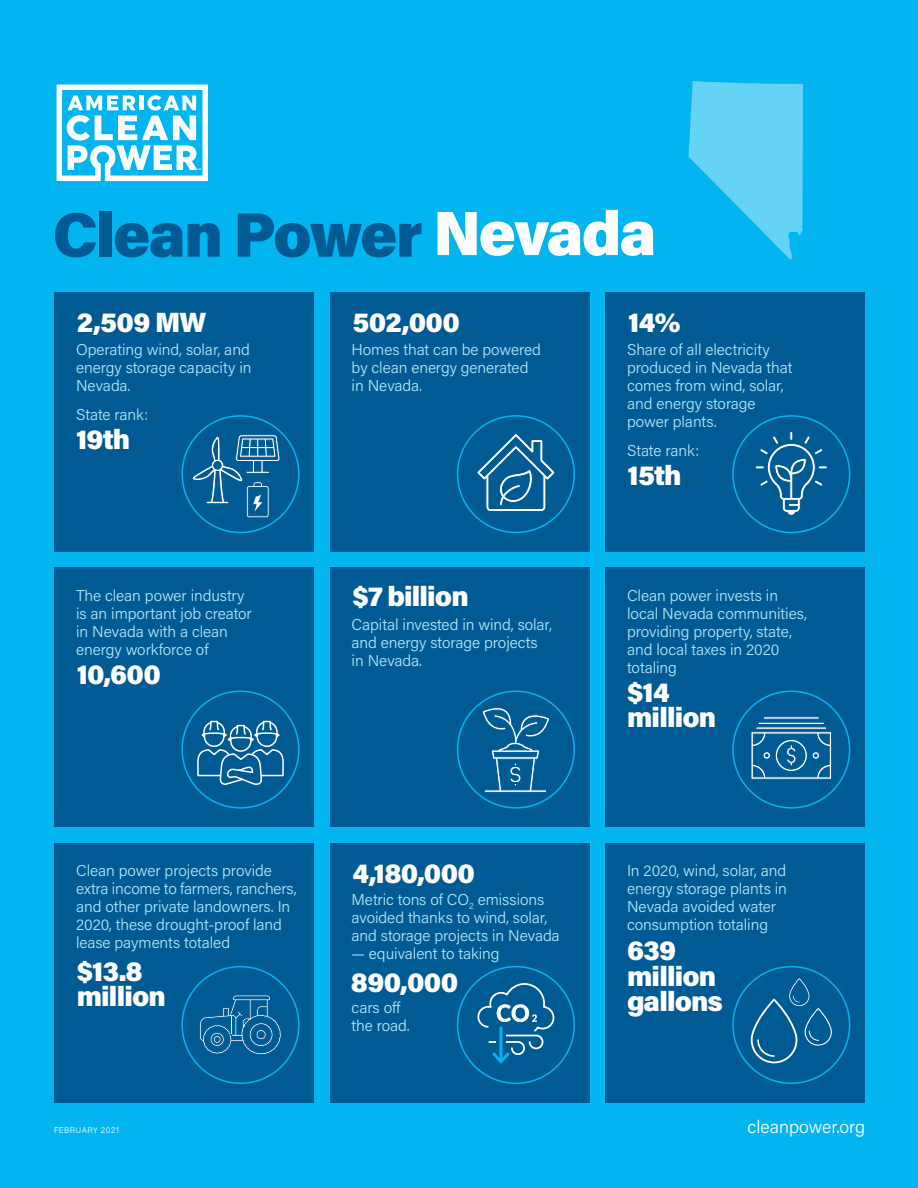
<style>
.page{position:relative;width:918px;height:1188px;background:#00b5f0}
.page>*{position:absolute;margin:0;border:0;box-sizing:border-box;transform-origin:0 0}
.t1{font:900 62.55px "Acumin Pro";letter-spacing:-.035em;color:#005b94}
.t2{font:900 27.9px/25.5px "Acumin Pro";letter-spacing:-.03em;color:#fff}
.t3{font:300 18px "Acumin Pro";color:#fff}
.t4{font:300 15.75px/18px "Acumin Pro";letter-spacing:-.005em;color:#b3e9fa}
.t5{font:300 8.25px "Acumin Pro";letter-spacing:.05em;color:#fff}
.t6{font:700 2.4px "Myriad Pro";color:#fff}
.s1{color:#fff}
</style>
<div class="page">
<svg style="left:57px;top:84px;width:151px;height:97px"></svg>
<div style="left:55px;top:568px;width:259px;height:259px;background:#005b94"></div>
<div style="left:330px;top:568px;width:260px;height:259px;background:#005b94"></div>
<div style="left:605px;top:568px;width:260px;height:259px;background:#005b94"></div>
<div style="left:55px;top:292px;width:259px;height:260px;background:#005b94"></div>
<div style="left:330px;top:292px;width:260px;height:260px;background:#005b94"></div>
<div style="left:605px;top:292px;width:260px;height:260px;background:#005b94"></div>
<div style="left:55px;top:843px;width:259px;height:260px;background:#005b94"></div>
<div style="left:330px;top:843px;width:260px;height:260px;background:#005b94"></div>
<div style="left:605px;top:843px;width:260px;height:260px;background:#005b94"></div>
<div style="left:181px;top:415px;width:119px;height:118px;border:2px solid #00b6ef;border-radius:50%"></div>
<div style="left:457px;top:415px;width:118px;height:118px;border:2px solid #00b6ef;border-radius:50%"></div>
<div style="left:732px;top:415px;width:118px;height:118px;border:2px solid #00b6ef;border-radius:50%"></div>
<div style="left:181px;top:691px;width:119px;height:118px;border:2px solid #00b6ef;border-radius:50%"></div>
<div style="left:457px;top:691px;width:118px;height:118px;border:2px solid #00b6ef;border-radius:50%"></div>
<div style="left:732px;top:691px;width:118px;height:118px;border:2px solid #00b6ef;border-radius:50%"></div>
<div style="left:181px;top:966px;width:119px;height:118px;border:2px solid #00b6ef;border-radius:50%"></div>
<div style="left:457px;top:966px;width:118px;height:118px;border:2px solid #00b6ef;border-radius:50%"></div>
<div style="left:732px;top:966px;width:118px;height:118px;border:2px solid #00b6ef;border-radius:50%"></div>
<svg style="left:751px;top:978px;width:81px;height:85px"></svg>
<svg style="left:482px;top:707px;width:68px;height:86px"></svg>
<svg style="left:755px;top:432px;width:73px;height:84px"></svg>
<svg style="left:197px;top:720px;width:87px;height:65px"></svg>
<svg style="left:476px;top:433px;width:80px;height:85px"></svg>
<svg style="left:751px;top:716px;width:81px;height:64px"></svg>
<svg style="left:200px;top:995px;width:81px;height:60px"></svg>
<svg style="left:477px;top:982px;width:78px;height:82px"></svg>
<svg style="left:192px;top:432px;width:88px;height:86px"></svg>
<svg style="left:688px;top:81px;width:115px;height:179px"></svg>
<p class="t6" style="left:198px;top:168px;width:5px">TM</p>
<p class="t1" style="left:52px;top:190px;width:606px">Clean Power <span class="s1">Nevada</span></p>
<p class="t2" style="left:77px;top:308px;width:131px">2,509 MW</p>
<p class="t2" style="left:352px;top:308px;width:109px">502,000</p>
<p class="t2" style="left:628px;top:308px;width:54px">14%</p>
<p class="t4" style="left:76px;top:339px;width:177px;text-align:justify">Operating wind, solar, and energy storage capacity in Nevada.</p>
<p class="t4" style="left:76px;top:405px;width:74px">State rank:</p>
<p class="t2" style="left:76px;top:425px;width:56px">19th</p>
<p class="t4" style="left:76px;top:586px;width:177px">The clean power industry is an important job creator in Nevada with a clean energy workforce of</p>
<p class="t2" style="left:77px;top:660px;width:86px">10,600</p>
<p class="t4" style="left:76px;top:861px;width:222px">Clean power projects provide extra income to farmers, ranchers, and other private landowners. In<br>2020, these drought-proof land lease payments totaled</p>
<p class="t2" style="left:77px;top:957px;width:91px">$13.8 million</p>
<p class="t4" style="left:352px;top:339px;width:191px">Homes that can be powered by clean energy generated in Nevada.</p>
<p class="t4" style="left:627px;top:339px;width:167px">Share of all electricity produced in Nevada that comes from wind, solar, and energy storage power plants.</p>
<p class="t4" style="left:627px;top:441px;width:74px">State rank:</p>
<p class="t2" style="left:352px;top:582px;width:118px">$7 billion</p>
<p class="t4" style="left:352px;top:615px;width:202px">Capital invested in wind, solar, and energy storage projects in Nevada.</p>
<p class="t2" style="left:352px;top:859px;width:124px">4,180,000</p>
<p class="t4" style="left:352px;top:890px;width:210px">Metric tons of CO<sub>2</sub> emissions avoided thanks to wind, solar, and storage projects in Nevada</p>
<p class="t4" style="left:352px;top:944px;width:150px">— equivalent to taking</p>
<p class="t4" style="left:352px;top:998px;width:60px">cars off the road.</p>
<p class="t2" style="left:351px;top:968px;width:109px">890,000</p>
<p class="t2" style="left:627px;top:461px;width:56px">15th</p>
<p class="t4" style="left:627px;top:586px;width:181px">Clean power invests in local Nevada communities, providing property, state, and local taxes in 2020 totaling</p>
<p class="t2" style="left:627px;top:678px;width:91px">$14 million</p>
<p class="t4" style="left:627px;top:861px;width:161px">In 2020, wind, solar, and energy storage plants in<br>Nevada avoided water consumption totaling</p>
<p class="t2" style="left:627px;top:937px;width:98px">639 million gallons</p>
<p class="t5" style="left:54px;top:1125px;width:66px">FEBRUARY 2021</p>
<p class="t3" style="left:748px;top:1115px;width:119px">cleanpower.org</p>
</div>
